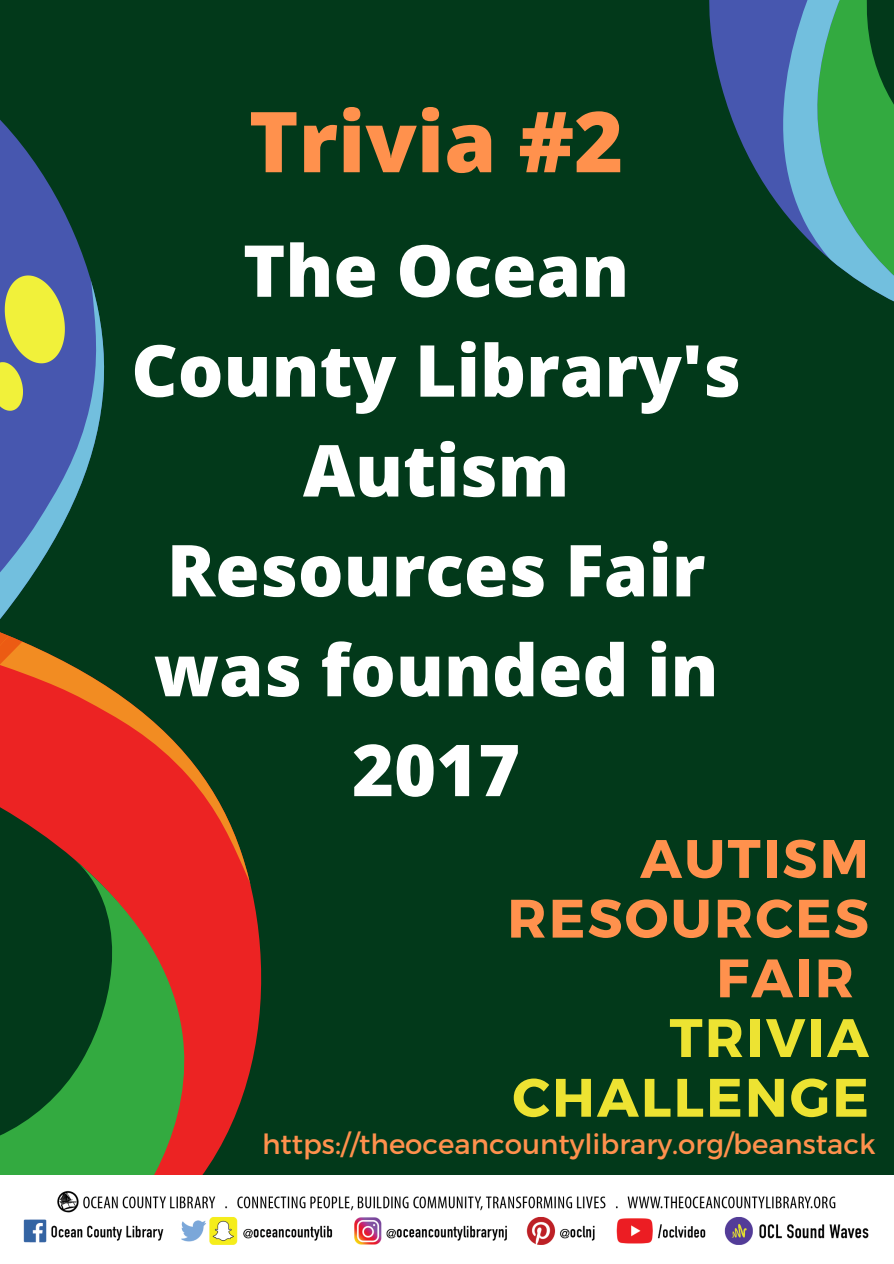
<style>
.page{position:relative;width:894px;height:1264px;background:#fff}
.page>*{position:absolute;margin:0;border:0;box-sizing:border-box;transform-origin:0 0}
.t1{font:800 84px "Open Sans";color:#ff914d}
.t2{font:800 71.7px/99.8px "Open Sans";color:#fff;text-align:center}
.t3{font:700 54px/59.7px "Montserrat";letter-spacing:.045em;color:#ff914d;text-align:right}
.t4{font:700 54px/59.7px "Montserrat";letter-spacing:.045em;color:#ede332;text-align:right}
.t5{font:27.75px "Montserrat";color:#ff914d}
</style>
<div class="page">
<div style="left:0;top:0;width:893px;height:1263px;background:#02391a"></div>
<svg style="left:124px;top:698px;width:138px;height:477px;fill:#ec2323"></svg>
<svg style="left:0;top:520px;width:124px;height:655px"></svg>
<svg style="left:0;top:120px;width:105px;height:400px;fill:#4757af"></svg>
<svg style="left:0;top:269px;width:74px;height:145px"></svg>
<svg style="left:0;top:629px;width:22px;height:135px"></svg>
<svg style="left:709px;top:0;width:184px;height:301px"></svg>
<img style="left:0;top:1175px;width:893px;height:88px">
<p class="t1" style="left:249px;top:82px;width:376px">Trivia #2</p>
<p class="t2" style="left:131px;top:219px;width:611px">The Ocean<br>County Library's<br>Autism<br>Resources Fair was founded in<br>2017</p>
<p class="t3" style="left:507px;top:826px;width:363px">AUTISM<br>RESOURCES<br>FAIR</p>
<p class="t4" style="left:512px;top:1005px;width:358px">TRIVIA<br>CHALLENGE</p>
<p class="t5" style="left:262px;top:1126px;width:614px">https://theoceancountylibrary.org/beanstack</p>
</div>
